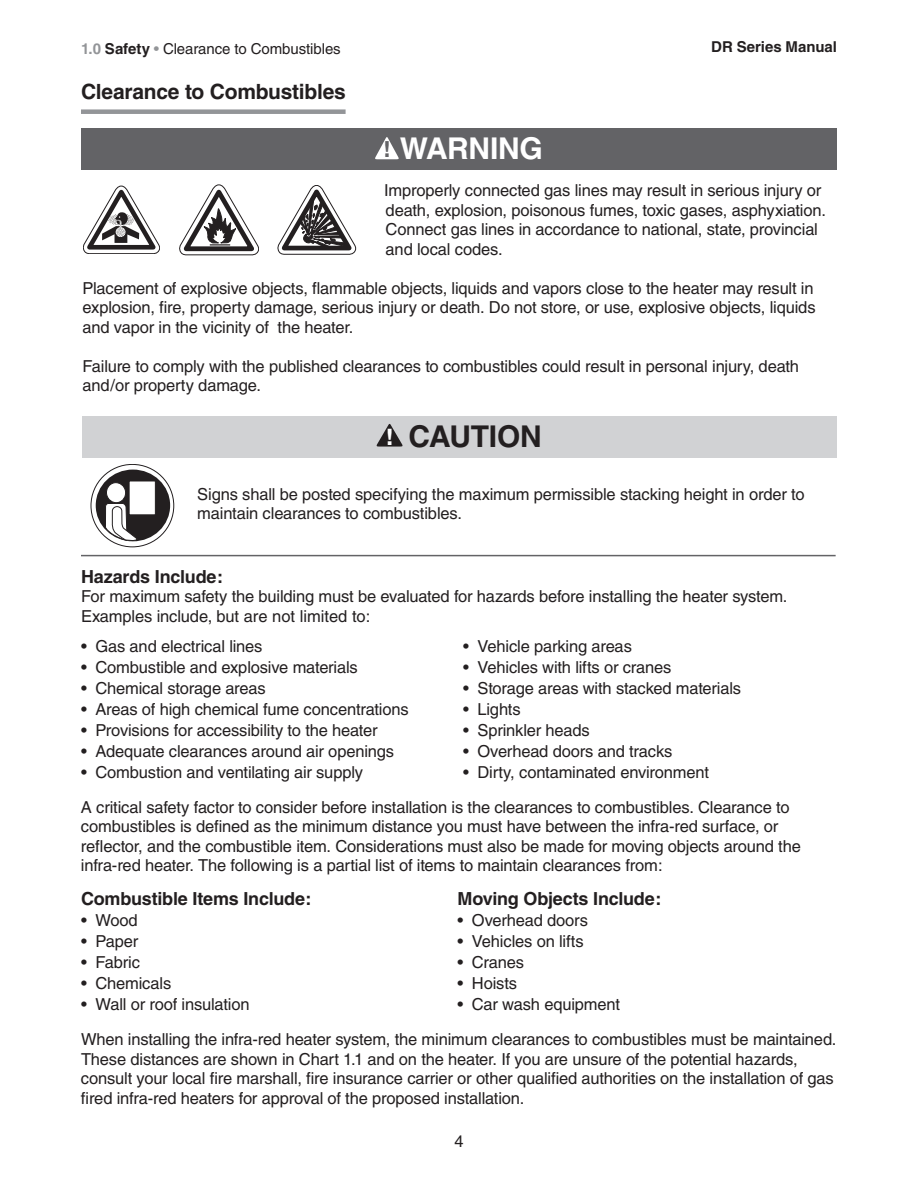
<style>
.page{position:relative;width:918px;height:1188px;background:#fff}
.page>*{position:absolute;margin:0;border:0;box-sizing:border-box;transform-origin:0 0}
.t1{font:700 30px "Helvetica";letter-spacing:-.01em;color:#231f20}
.t2{font:700 30px "Helvetica";letter-spacing:-.01em;color:#fff}
.t3{font:900 condensed 21.15px "Helvetica";color:#636366;scale:.93 1}
.t4{font:700 21px "Helvetica";letter-spacing:-.015em;color:#231f20}
.t5{font:700 18px "Helvetica";letter-spacing:-.01em;color:#231f20}
.t6{font:16.5px/19.5px "Helvetica";letter-spacing:-.01em;color:#231f20}
.t7{font:15px "Helvetica";letter-spacing:-.005em;color:#231f20}
.t8{font:700 15px "Helvetica";color:#231f20}
.s1{font-weight:700;color:#939598}
.s2{font-weight:700}
.s3{color:#939598}
.s4{font-weight:900;font-stretch:condensed;font-size:21.6px;color:#fff}
</style>
<div class="page">
<div style="left:82px;top:416px;width:755px;height:42px;background:#d1d2d4"></div>
<svg style="left:377px;top:424px;width:26px;height:23px"></svg>
<svg style="left:91px;top:464px;width:83px;height:83px"></svg>
<div style="left:96px;top:470px;width:74px;height:71px;background:#231f20;border-radius:50%"></div>
<div style="left:129px;top:481px;width:27px;height:34px;background:#fff;border:1px solid #231f20"></div>
<svg style="left:105px;top:481px;width:48px;height:67px"></svg>
<svg style="left:83px;top:186px;width:77px;height:68px"></svg>
<svg style="left:179px;top:185px;width:80px;height:70px"></svg>
<svg style="left:278px;top:185px;width:78px;height:70px"></svg>
<div style="left:81px;top:109px;width:265px;height:5px;background:#939598"></div>
<hr style="left:81px;top:555px;width:755px;height:1px;background:#636366">
<div style="left:81px;top:128px;width:756px;height:42px;background:#636366"></div>
<svg style="left:375px;top:137px;width:24px;height:22px"></svg>
<p class="t7" style="left:81px;top:40px;width:261px"><span class="s1">1.0</span> <span class="s2">Safety</span> <span class="s3">•</span> Clearance to Combustibles</p>
<p class="t8" style="left:711px;top:37px;width:127px">DR Series Manual</p>
<p class="t4" style="left:81px;top:78px;width:266px">Clearance to Combustibles</p>
<h1 class="t2" style="left:400px;top:130px;width:145px">WARNING</h1>
<p class="t3" style="left:384px;top:136px;width:9px">!</p>
<p class="t6" style="left:384px;top:181px;width:443px">Improperly connected gas lines may result in serious injury or death, explosion, poisonous fumes, toxic gases, asphyxiation.<br>Connect gas lines in accordance to national, state, provincial and local codes.</p>
<p class="t6" style="left:83px;top:278px;width:735px">Placement of explosive objects, flammable objects, liquids and vapors close to the heater may result in explosion, fire, property damage, serious injury or death. Do not store, or use, explosive objects, liquids and vapor in the vicinity of the heater.</p>
<p class="t6" style="left:83px;top:356px;width:718px">Failure to comply with the published clearances to combustibles could result in personal injury, death and/or property damage.</p>
<h1 class="t1" style="left:386px;top:419px;width:157px"><span class="s4">!</span> CAUTION</h1>
<p class="t6" style="left:197px;top:484px;width:609px">Signs shall be posted specifying the maximum permissible stacking height in order to maintain clearances to combustibles.</p>
<p class="t5" style="left:81px;top:565px;width:144px">Hazards Include:</p>
<p class="t6" style="left:81px;top:586px;width:708px">For maximum safety the building must be evaluated for hazards before installing the heater system.<br>Examples include, but are not limited to:</p>
<p class="t6" style="left:81px;top:636px;width:183px">• Gas and electrical lines</p>
<p class="t6" style="left:81px;top:657px;width:278px">• Combustible and explosive materials</p>
<p class="t6" style="left:81px;top:678px;width:186px">• Chemical storage areas</p>
<p class="t6" style="left:81px;top:699px;width:329px">• Areas of high chemical fume concentrations</p>
<p class="t6" style="left:81px;top:720px;width:298px">• Provisions for accessibility to the heater</p>
<p class="t6" style="left:81px;top:741px;width:315px">• Adequate clearances around air openings</p>
<p class="t6" style="left:81px;top:762px;width:284px">• Combustion and ventilating air supply</p>
<p class="t6" style="left:463px;top:636px;width:170px">• Vehicle parking areas</p>
<p class="t6" style="left:463px;top:657px;width:210px">• Vehicles with lifts or cranes</p>
<p class="t6" style="left:463px;top:678px;width:280px">• Storage areas with stacked materials</p>
<p class="t6" style="left:463px;top:699px;width:59px">• Lights</p>
<p class="t6" style="left:463px;top:720px;width:128px">• Sprinkler heads</p>
<p class="t6" style="left:463px;top:741px;width:211px">• Overhead doors and tracks</p>
<p class="t6" style="left:463px;top:762px;width:247px">• Dirty, contaminated environment</p>
<p class="t6" style="left:81px;top:797px;width:721px">A critical safety factor to consider before installation is the clearances to combustibles. Clearance to combustibles is defined as the minimum distance you must have between the infra-red surface, or reflector, and the combustible item. Considerations must also be made for moving objects around the infra-red heater. The following is a partial list of items to maintain clearances from:</p>
<p class="t5" style="left:81px;top:887px;width:232px">Combustible Items Include:</p>
<p class="t5" style="left:458px;top:887px;width:205px">Moving Objects Include:</p>
<p class="t6" style="left:81px;top:910px;width:58px">• Wood</p>
<p class="t6" style="left:457px;top:910px;width:132px">• Overhead doors</p>
<p class="t6" style="left:81px;top:931px;width:59px">• Paper</p>
<p class="t6" style="left:457px;top:931px;width:128px">• Vehicles on lifts</p>
<p class="t6" style="left:81px;top:952px;width:61px">• Fabric</p>
<p class="t6" style="left:457px;top:952px;width:68px">• Cranes</p>
<p class="t6" style="left:81px;top:973px;width:92px">• Chemicals</p>
<p class="t6" style="left:457px;top:973px;width:61px">• Hoists</p>
<p class="t6" style="left:81px;top:994px;width:170px">• Wall or roof insulation</p>
<p class="t6" style="left:81px;top:986px;width:757px;line-height:35.4px;text-indent:376px">• Car wash equipment<br>When installing the infra-red heater system, the minimum clearances to combustibles must be maintained.</p>
<p class="t6" style="left:81px;top:1049px;width:754px">These distances are shown in Chart 1.1 and on the heater. If you are unsure of the potential hazards, consult your local fire marshall, fire insurance carrier or other qualified authorities on the installation of gas fired infra-red heaters for approval of the proposed installation.</p>
<p class="t6" style="left:454px;top:1131px;width:11px">4</p>
</div>
